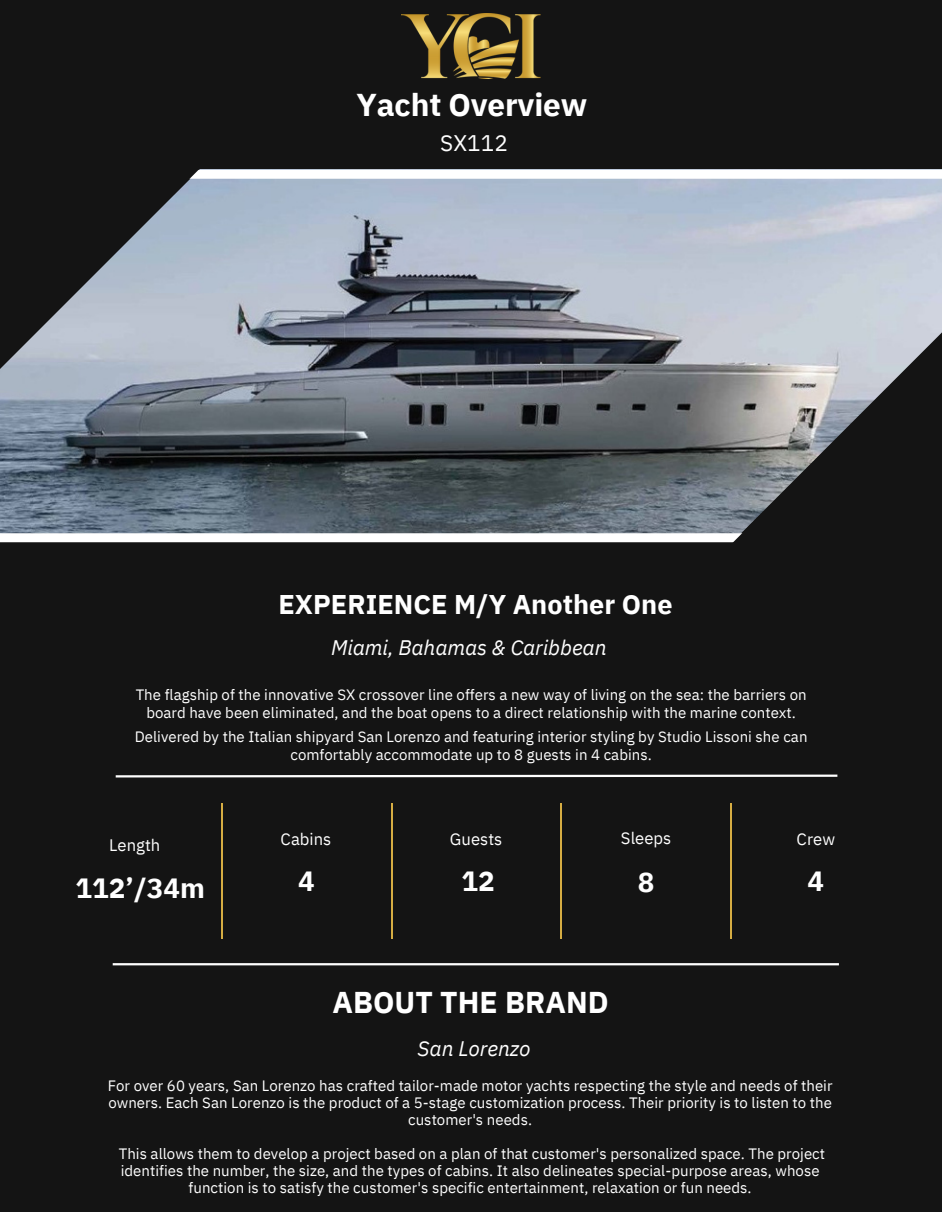
<style>
.page{position:relative;width:942px;height:1212px;background:#141414}
.page>*{position:absolute;margin:0;border:0;box-sizing:border-box;transform-origin:0 0}
.t1{font:700 31.5px "IBM Plex Sans";letter-spacing:-.005em;color:#fff}
.t2{font:700 30px "IBM Plex Sans";color:#fff}
.t3{font:700 27.75px "IBM Plex Sans";color:#fff}
.t4{font:700 27px "IBM Plex Sans";color:#fff}
.t5{font:22.5px "IBM Plex Sans";letter-spacing:.005em;color:#fff}
.t6{font:italic 21px "IBM Plex Sans";letter-spacing:-.005em;color:#fff}
.t7{font:16.65px "IBM Plex Sans";color:#fff}
.t8{font:15px/17px "IBM Plex Sans";color:#fff;text-align:center}
</style>
<div class="page">
<hr style="left:221px;top:803px;width:1px;height:135px;background:#d6ad43">
<hr style="left:391px;top:803px;width:2px;height:135px;background:#d6ad43">
<hr style="left:560px;top:803px;width:1px;height:135px;background:#d6ad43">
<hr style="left:730px;top:803px;width:2px;height:135px;background:#d6ad43">
<hr style="left:113px;top:963px;width:726px;height:2px;background:#fff">
<svg style="left:115px;top:774px;width:617px;height:4px"></svg>
<img style="left:0;top:179px;width:942px;height:354px">
<svg style="left:0;top:169px;width:264px;height:277px"></svg>
<svg style="left:732px;top:293px;width:210px;height:484px"></svg>
<div style="left:0;top:533px;width:744px;height:9px;background:#fff"></div>
<img style="left:402px;top:13px;width:139px;height:66px">
<div style="left:188px;top:170px;width:754px;height:9px;background:#fff"></div>
<svg style="left:158px;top:169px;width:60px;height:35px"></svg>
<svg style="left:714px;top:507px;width:60px;height:61px"></svg>
<p class="t1" style="left:356px;top:84px;width:232px">Yacht Overview</p>
<p class="t5" style="left:440px;top:128px;width:69px">SX112</p>
<p class="t4" style="left:278px;top:586px;width:395px">EXPERIENCE M/Y Another One</p>
<p class="t6" style="left:331px;top:634px;width:277px">Miami, Bahamas &amp; Caribbean</p>
<p class="t8" style="left:136px;top:686px;width:672px;line-height:17.5px">The flagship of the innovative SX crossover line offers a new way of living on the sea: the barriers on board have been eliminated, and the boat opens to a direct relationship with the marine context.</p>
<p class="t8" style="left:135px;top:728px;width:674px;line-height:18px">Delivered by the Italian shipyard San Lorenzo and featuring interior styling by Studio Lissoni she can comfortably accommodate up to 8 guests in 4 cabins.</p>
<p class="t7" style="left:109px;top:834px;width:53px">Length</p>
<p class="t7" style="left:281px;top:828px;width:52px">Cabins</p>
<p class="t7" style="left:450px;top:828px;width:54px">Guests</p>
<p class="t7" style="left:621px;top:827px;width:52px">Sleeps</p>
<p class="t3" style="left:75px;top:869px;width:131px">112’/34m</p>
<p class="t3" style="left:298px;top:862px;width:18px">4</p>
<p class="t3" style="left:461px;top:862px;width:35px">12</p>
<p class="t3" style="left:638px;top:863px;width:18px">8</p>
<p class="t2" style="left:332px;top:982px;width:278px">ABOUT THE BRAND</p>
<p class="t6" style="left:418px;top:1035px;width:114px">San Lorenzo</p>
<p class="t7" style="left:796px;top:828px;width:40px">Crew</p>
<p class="t3" style="left:807px;top:862px;width:18px">4</p>
<p class="t8" style="left:108px;top:1077px;width:726px">For over 60 years, San Lorenzo has crafted tailor-made motor yachts respecting the style and needs of their owners. Each San Lorenzo is the product of a 5-stage customization process. Their priority is to listen to the customer's needs.</p>
<p class="t8" style="left:119px;top:1145px;width:708px">This allows them to develop a project based on a plan of that customer's personalized space. The project identifies the number, the size, and the types of cabins. It also delineates special-purpose areas, whose function is to satisfy the customer's specific entertainment, relaxation or fun needs.</p>
</div>
